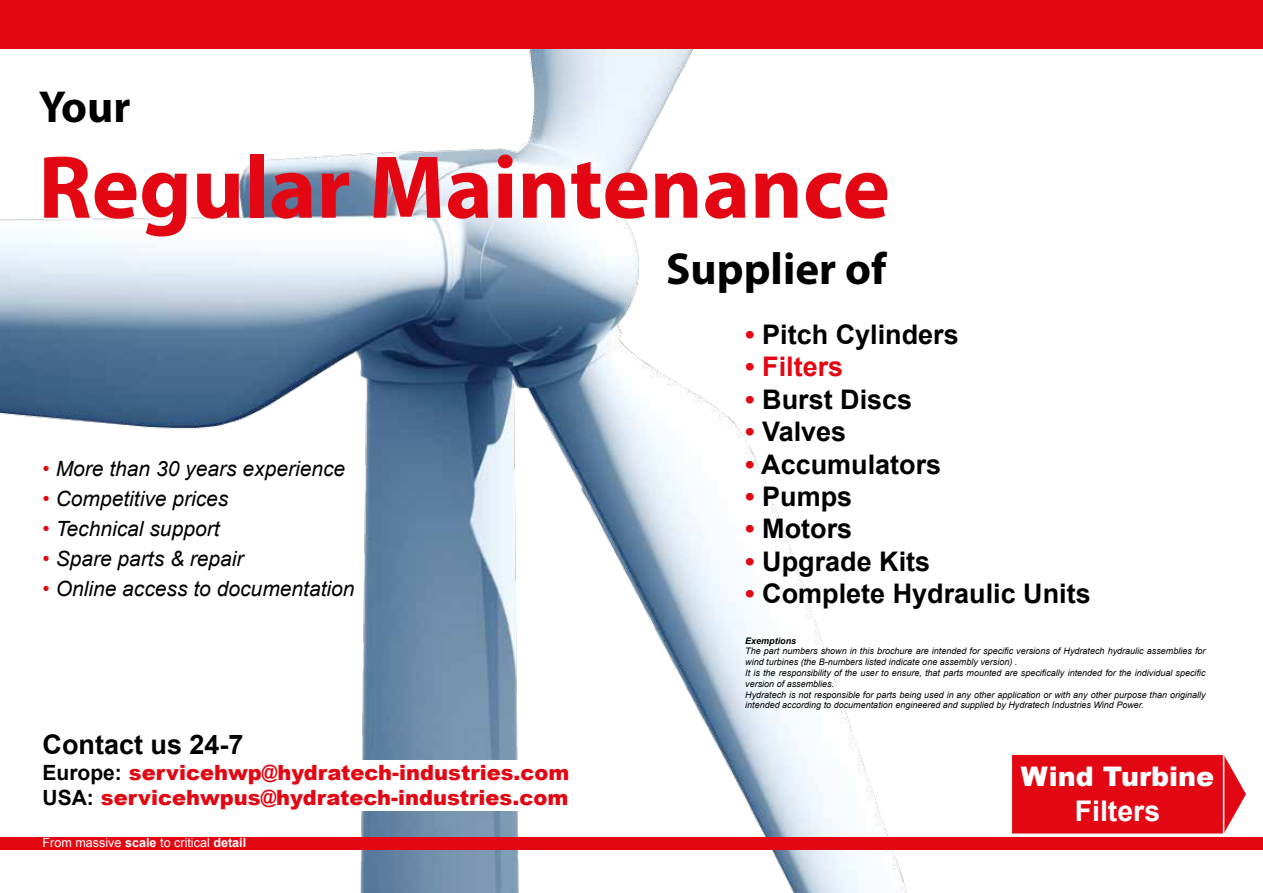
<style>
.page{position:relative;width:1263px;height:893px;background:#fff}
.page>*{position:absolute;margin:0;border:0;box-sizing:border-box;transform-origin:0 0}
.t1{font:700 90px "Myriad Pro";color:#e30613}
.t2{font:700 45px "Myriad Pro";color:#000}
.t3{font:700 28.5px "Arial";color:#fff}
.t4{font:700 27px "Arial";color:#000}
.t5{font:900 27px "Arial";color:#fff}
.t6{font:700 27px "Arial";color:#e30613}
.t7{font:italic 21px "Arial";color:#000}
.t8{font:900 21px/25.2px "Arial";color:#e30613}
.t9{font:12.6px "Arial";color:#fff}
.t10{font:italic 9px/10.8px "Arial";color:#000}
.t11{font:italic 700 9px "Arial";color:#000}
.s1{color:#e30613}
.s2{font-weight:700;color:#000}
.s3{font-weight:700}
</style>
<div class="page">
<img style="left:0;top:49px;width:907px;height:844px">
<div style="left:0;top:837px;width:1263px;height:13px;background:#e30613"></div>
<div style="left:0;top:0;width:1263px;height:49px;background:#e30613"></div>
<div style="left:1012px;top:755px;width:234px;height:78px;background:#e30613"></div>
<div style="left:329px;top:760px;width:283px;height:51px;background:#fff"></div>
<hr style="left:1223px;top:709px;width:1px;height:127px;background:#fff">
<h2 class="t2" style="left:39px;top:77px;width:93px">Your</h2>
<h1 class="t1" style="left:38px;top:129px;width:853px">Regular Maintenance</h1>
<h3 class="t7" style="left:43px;top:455px;width:304px"><span class="s1">•</span> More than 30 years experience</h3>
<h3 class="t7" style="left:43px;top:485px;width:187px"><span class="s1">•</span> Competitive prices</h3>
<h3 class="t7" style="left:43px;top:515px;width:178px"><span class="s1">•</span> Technical support</h3>
<h3 class="t7" style="left:43px;top:545px;width:203px"><span class="s1">•</span> Spare parts &amp; repair</h3>
<h3 class="t7" style="left:43px;top:575px;width:313px"><span class="s1">•</span> Online access to documentation</h3>
<h3 class="t4" style="left:43px;top:727px;width:203px">Contact us 24-7</h3>
<h3 class="t8" style="left:43px;top:759px;width:529px"><span class="s2">Europe:</span> servicehwp@hydratech-industries.com<br><span class="s2">USA:</span> servicehwpus@hydratech-industries.com</h3>
<h3 class="t9" style="left:43px;top:835px;width:227px">From massive <span class="s3">scalescale</span> to critical <span class="s3">detail</span></h3>
<h3 class="t9" style="left:64px;top:835px;width:81px">From massive</h3>
<h3 class="t9" style="left:160px;top:835px;width:88px">to critical <span class="s3">detail</span></h3>
<h2 class="t2" style="left:666px;top:239px;width:222px">Supplier of</h2>
<h3 class="t4" style="left:745px;top:316px;width:215px"><span class="s1">•</span> Pitch Cylinders</h3>
<h3 class="t6" style="left:745px;top:349px;width:99px">• Filters</h3>
<h3 class="t4" style="left:745px;top:381px;width:168px"><span class="s1">•</span> Burst Discs</h3>
<h3 class="t4" style="left:745px;top:414px;width:103px"><span class="s1">•</span> Valves</h3>
<h3 class="t4" style="left:745px;top:446px;width:197px"><span class="s1">•</span> Accumulators</h3>
<h3 class="t4" style="left:745px;top:478px;width:108px"><span class="s1">•</span> Pumps</h3>
<h3 class="t4" style="left:745px;top:511px;width:108px"><span class="s1">•</span> Motors</h3>
<h3 class="t4" style="left:745px;top:543px;width:186px"><span class="s1">•</span> Upgrade Kits</h3>
<h3 class="t4" style="left:745px;top:576px;width:347px"><span class="s1">•</span> Complete Hydraulic Units</h3>
<p class="t11" style="left:745px;top:634px;width:53px">Exemptions</p>
<p class="t10" style="left:745px;top:646px;width:462px">The part numbers shown in this brochure are intended for specific versions of Hydratech hydraulic assemblies for wind turbines (the B-numbers listed indicate one assembly version) .<br>It is the responsibility of the user to ensure, that parts mounted are specifically intended for the individual specific version of assemblies.<br>Hydratech is not responsible for parts being used in any other application or with any other purpose than originally intended according to documentation engineered and supplied by Hydratech Industries Wind Power.</p>
<h3 class="t5" style="left:1021px;top:757px;width:195px">Wind Turbine</h3>
<h3 class="t3" style="left:1075px;top:792px;width:87px">Filters</h3>
</div>
